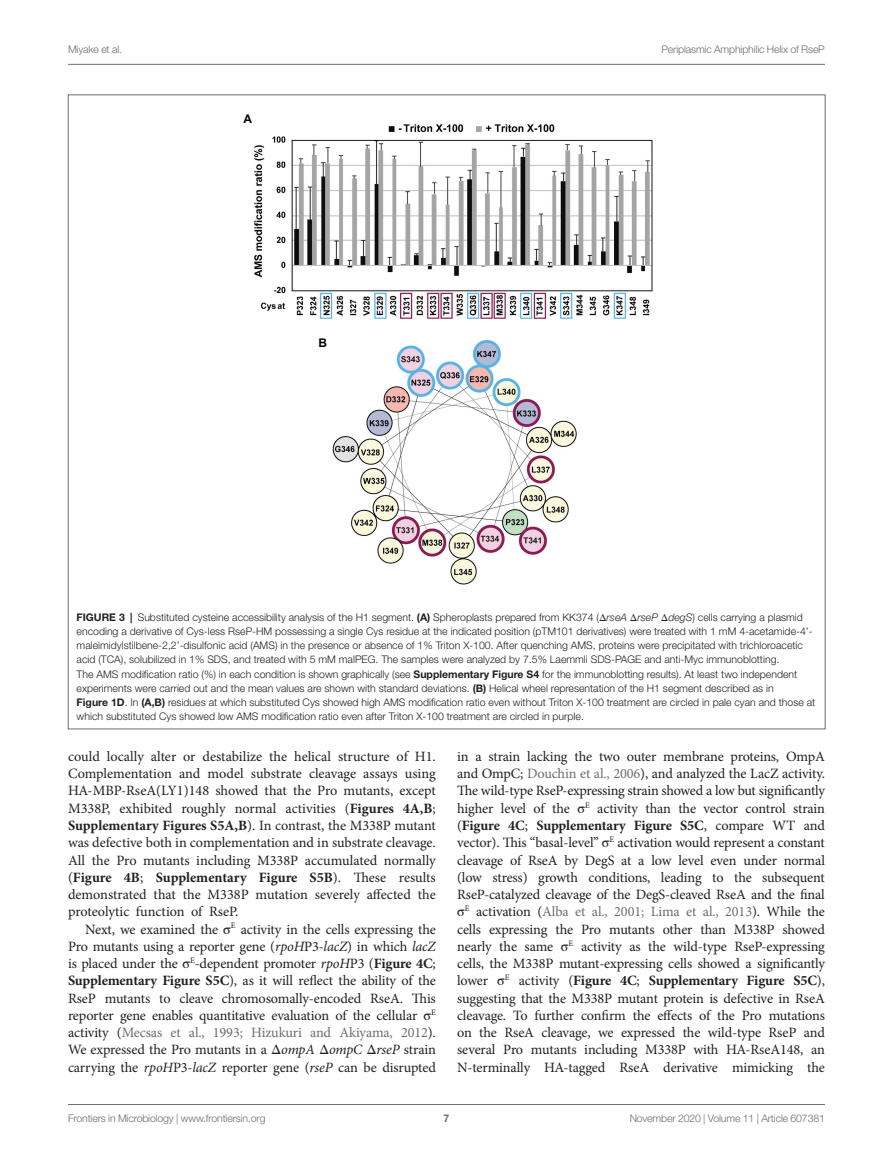
<style>
.page{position:relative;width:893px;height:1170px;background:#fff}
.page>*{position:absolute;margin:0;border:0;box-sizing:border-box;transform-origin:0 0}
.TEXT{font:14.25px/17.2px "Minion Pro";letter-spacing:-.01em;color:#231f20;text-align:justify}
.TEXT_FLUSH{font:14.25px/17.2px "Minion Pro";color:#231f20;text-align:justify}
.t1{font:700 12px "Arial";color:#040503}
.FIG_LEG{font:300 10.5px/14.2px "Helvetica Neue LT Std";color:#231f20}
.t2{font:300 10.5px "Helvetica Neue LT Std";letter-spacing:-.015em;color:#6c6d70}
.t3{font:700 10.5px "Helvetica Neue LT Std";color:#6c6d70}
.s1{font-weight:700}
.s2{font-family:"STIX General";font-weight:400}
.s3{font-style:italic}
.s4{font-family:"STIX General"}
.s5{color:#6c6d70}
</style>
<div class="page">
<hr style="left:68px;top:64px;width:757px;height:1px;background:#6c6d70">
<hr style="left:68px;top:1104px;width:757px;height:1px;background:#6c6d70">
<img style="left:254px;top:124px;width:399px;height:461px">
<p class="t2" style="left:68px;top:42px;width:56px">Miyake et al.</p>
<p class="t2" style="left:661px;top:42px;width:165px">Periplasmic Amphiphilic Helix of RseP</p>
<p class="t1" style="left:243px;top:110px;width:10px">A</p>
<p class="t1" style="left:318px;top:334px;width:10px">B</p>
<p class="FIG_LEG" style="left:77px;top:609px;width:740px"><span class="s1">FIGURE 3 |</span> Substituted cysteine accessibility analysis of the H1 segment. <span class="s1">(A)</span> Spheroplasts prepared from KK374 (<span class="s2">Δ</span><span class="s3">rseA</span> <span class="s2">Δ</span><span class="s3">rseP</span> <span class="s2">Δ</span><span class="s3">degS</span>) cells carrying a plasmid encoding a derivative of Cys-less RseP-HM possessing a single Cys residue at the indicated position (pTM101 derivatives) were treated with 1 mM 4-acetamide-4’- maleimidylstilbene-2,2’-disulfonic acid (AMS) in the presence or absence of 1% Triton X-100. After quenching AMS, proteins were precipitated with trichloroacetic acid (TCA), solubilized in 1% SDS, and treated with 5 mM malPEG. The samples were analyzed by 7.5% Laemmli SDS-PAGE and anti-Myc immunoblotting.<br>The AMS modification ratio (%) in each condition is shown graphically (see <span class="s1">Supplementary Figure S4</span> for the immunoblotting results). At least two independent experiments were carried out and the mean values are shown with standard deviations. <span class="s1">(B)</span> Helical wheel representation of the H1 segment described as in<br><span class="s1">Figure 1D</span>. In <span class="s1">(A,B)</span> residues at which substituted Cys showed high AMS modification ratio even without Triton X-100 treatment are circled in pale cyan and those at which substituted Cys showed low AMS modification ratio even after Triton X-100 treatment are circled in purple.</p>
<p class="TEXT_FLUSH" style="left:68px;top:747px;width:369px">could locally alter or destabilize the helical structure of H1.<br>Complementation and model substrate cleavage assays using HA-MBP-RseA(LY1)148 showed that the Pro mutants, except M338P, exhibited roughly normal activities (<span class="s1">Figures 4A,B</span>; <span class="s1">Supplementary Figures S5A,B</span>). In contrast, the M338P mutant was defective both in complementation and in substrate cleavage.<br>All the Pro mutants including M338P accumulated normally (<span class="s1">Figure 4B</span>; <span class="s1">Supplementary Figure S5B</span>). These results demonstrated that the M338P mutation severely affected the proteolytic function of RseP.</p>
<p class="TEXT" style="left:68px;top:920px;width:369px;text-indent:17px">Next, we examined the <span class="s4">σ</span><sup>E</sup> activity in the cells expressing the Pro mutants using a reporter gene (<span class="s3">rpoH</span>P3-<span class="s3">lacZ</span>) in which <span class="s3">lacZ </span>is placed under the <span class="s4">σ</span><sup>E</sup>-dependent promoter <span class="s3">rpoH</span>P3 (<span class="s1">Figure 4C</span>; <span class="s1">Supplementary Figure S5C</span>), as it will reflect the ability of the RseP mutants to cleave chromosomally-encoded RseA. This reporter gene enables quantitative evaluation of the cellular <span class="s4">σ</span><sup>E </sup>activity (<span class="s5">Mecsas et al., 1993; Hizukuri and Akiyama, 2012</span>).<br>We expressed the Pro mutants in a <span class="s4">Δ</span><span class="s3">ompA</span> <span class="s4">Δ</span><span class="s3">ompC</span> <span class="s4">Δ</span><span class="s3">rseP</span> strain carrying the <span class="s3">rpoH</span>P3-<span class="s3">lacZ</span> reporter gene (<span class="s3">rseP</span> can be disrupted</p>
<p class="TEXT" style="left:457px;top:747px;width:369px">in a strain lacking the two outer membrane proteins, OmpA and OmpC; <span class="s5">Douchin et al., 2006</span>), and analyzed the LacZ activity.<br>The wild-type RseP-expressing strain showed a low but significantly higher level of the <span class="s4">σ</span><sup>E</sup> activity than the vector control strain (<span class="s1">Figure 4C</span>; <span class="s1">Supplementary Figure S5C</span>, compare WT and vector). This “basal-level” <span class="s4">σ</span><sup>E</sup> activation would represent a constant cleavage of RseA by DegS at a low level even under normal (low stress) growth conditions, leading to the subsequent RseP-catalyzed cleavage of the DegS-cleaved RseA and the final <span class="s4">σ</span><sup>E</sup> activation (<span class="s5">Alba et al., 2001; Lima et al., 2013</span>). While the cells expressing the Pro mutants other than M338P showed nearly the same <span class="s4">σ</span><sup>E</sup> activity as the wild-type RseP-expressing cells, the M338P mutant-expressing cells showed a significantly lower <span class="s4">σ</span><sup>E</sup> activity (<span class="s1">Figure 4C</span>; <span class="s1">Supplementary Figure S5C</span>), suggesting that the M338P mutant protein is defective in RseA cleavage. To further confirm the effects of the Pro mutations on the RseA cleavage, we expressed the wild-type RseP and several Pro mutants including M338P with HA-RseA148, an N-terminally HA-tagged RseA derivative mimicking the</p>
<p class="t2" style="left:68px;top:1111px;width:199px">Frontiers in Microbiology | www.frontiersin.org</p>
<p class="t3" style="left:444px;top:1111px;width:7px">7</p>
<p class="t2" style="left:630px;top:1111px;width:197px">November 2020 | Volume 11 | Article 607381</p>
</div>
